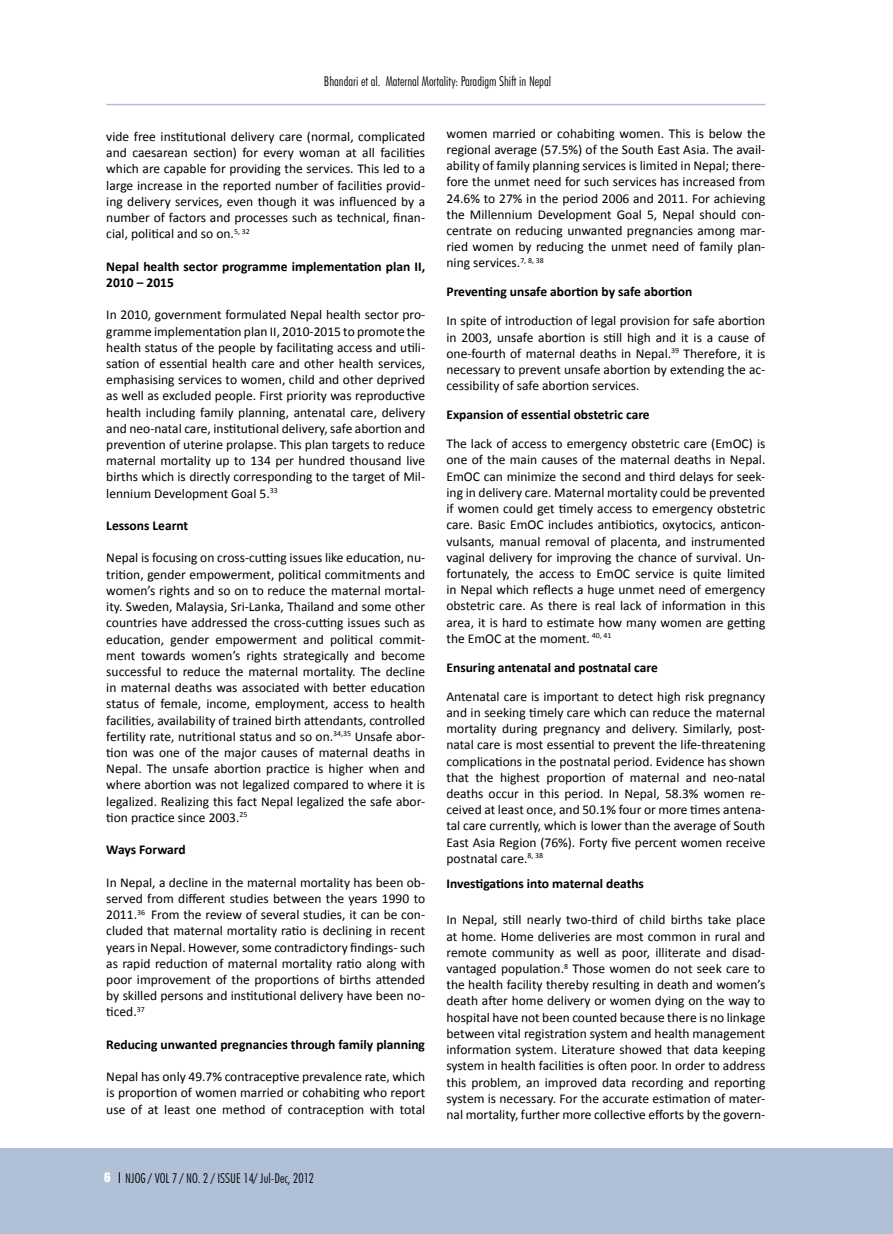
<style>
.page{position:relative;width:893px;height:1234px;background:#fff}
.page>*{position:absolute;margin:0;border:0;box-sizing:border-box;transform-origin:0 0}
.t1{font:13.5px/16.2px "Calibri";color:#000;text-align:justify}
.t2{font:700 13.5px/16.2px "Calibri";color:#000}
.t3{font:300 condensed 13.5px "Futura BT";color:#000}
.s1{font-stretch:normal;font-size:16.5px;color:#00669b}
.s2{font-family:"Impact";font-weight:400;font-stretch:normal;font-size:12px;color:#fff}
</style>
<div class="page">
<div style="left:0;top:1148px;width:893px;height:85px;background:#b0c0d7"></div>
<hr style="left:106px;top:104px;width:659px;height:1px;background:#b0c0d7">
<p class="t3" style="left:324px;top:73px;width:229px">Bhandari et al. Maternal Mortality: Paradigm Shift in Nepal</p>
<p class="t1" style="left:106px;top:128px;width:320px">vide free institutional delivery care (normal, complicated and caesarean section) for every woman at all facilities which are capable for providing the services. This led to a large increase in the reported number of facilities provid&shy;ing delivery services, even though it was influenced by a number of factors and processes such as technical, finan&shy;cial, political and so on.<sup>5,</sup> <sup>32</sup></p>
<p class="t2" style="left:106px;top:258px;width:320px">Nepal health sector programme implementation plan II,<br>2010 – 2015</p>
<p class="t1" style="left:106px;top:307px;width:320px">In 2010, government formulated Nepal health sector pro&shy;gramme implementation plan II, 2010-2015 to promote the health status of the people by facilitating access and utili&shy;sation of essential health care and other health services, emphasising services to women, child and other deprived as well as excluded people. First priority was reproductive health including family planning, antenatal care, delivery and neo-natal care, institutional delivery, safe abortion and prevention of uterine prolapse. This plan targets to reduce maternal mortality up to 134 per hundred thousand live births which is directly corresponding to the target of Mil&shy;lennium Development Goal 5.<sup>33</sup></p>
<p class="t2" style="left:106px;top:517px;width:83px">Lessons Learnt</p>
<p class="t1" style="left:106px;top:550px;width:320px">Nepal is focusing on cross-cutting issues like education, nu&shy;trition, gender empowerment, political commitments and women’s rights and so on to reduce the maternal mortal&shy;ity. Sweden, Malaysia, Sri-Lanka, Thailand and some other countries have addressed the cross-cutting issues such as education, gender empowerment and political commit&shy;ment towards women’s rights strategically and become successful to reduce the maternal mortality. The decline in maternal deaths was associated with better education status of female, income, employment, access to health facilities, availability of trained birth attendants, controlled fertility rate, nutritional status and so on.<sup>34,35</sup> Unsafe abor&shy;tion was one of the major causes of maternal deaths in Nepal. The unsafe abortion practice is higher when and where abortion was not legalized compared to where it is legalized. Realizing this fact Nepal legalized the safe abor&shy;tion practice since 2003.<sup>25</sup></p>
<p class="t2" style="left:106px;top:841px;width:81px">Ways Forward</p>
<p class="t1" style="left:106px;top:874px;width:320px">In Nepal, a decline in the maternal mortality has been ob&shy;served from different studies between the years 1990 to 2011.<sup>36</sup> From the review of several studies, it can be con&shy;cluded that maternal mortality ratio is declining in recent years in Nepal. However, some contradictory findings- such as rapid reduction of maternal mortality ratio along with poor improvement of the proportions of births attended by skilled persons and institutional delivery have been no&shy;ticed.<sup>37</sup></p>
<p class="t2" style="left:106px;top:1035px;width:320px">Reducing unwanted pregnancies through family planning</p>
<p class="t1" style="left:106px;top:1068px;width:320px">Nepal has only 49.7% contraceptive prevalence rate, which is proportion of women married or cohabiting who report use of at least one method of contraception with total</p>
<p class="t3" style="left:104px;top:1169px;width:212px"><span class="s1">6</span><span class="s2">6</span> NJOG / VOL 7 / NO. 2 / ISSUE 14/ Jul-Dec, 2012</p>
<p class="t1" style="left:446px;top:125px;width:320px">women married or cohabiting women. This is below the regional average (57.5%) of the South East Asia. The avail&shy;ability of family planning services is limited in Nepal; there&shy;fore the unmet need for such services has increased from 24.6% to 27% in the period 2006 and 2011. For achieving the Millennium Development Goal 5, Nepal should con&shy;centrate on reducing unwanted pregnancies among mar&shy;ried women by reducing the unmet need of family plan&shy;ning services.<sup>7,</sup> <sup>8,</sup> <sup>38</sup></p>
<p class="t2" style="left:446px;top:284px;width:247px">Preventing unsafe abortion by safe abortion</p>
<p class="t1" style="left:446px;top:313px;width:320px">In spite of introduction of legal provision for safe abortion in 2003, unsafe abortion is still high and it is a cause of one-fourth of maternal deaths in Nepal.<sup>39</sup> Therefore, it is necessary to prevent unsafe abortion by extending the ac&shy;cessibility of safe abortion services.</p>
<p class="t2" style="left:446px;top:406px;width:205px">Expansion of essential obstetric care</p>
<p class="t1" style="left:446px;top:435px;width:320px">The lack of access to emergency obstetric care (EmOC) is one of the main causes of the maternal deaths in Nepal.<br>EmOC can minimize the second and third delays for seek&shy;ing in delivery care. Maternal mortality could be prevented if women could get timely access to emergency obstetric care. Basic EmOC includes antibiotics, oxytocics, anticon&shy;vulsants, manual removal of placenta, and instrumented vaginal delivery for improving the chance of survival. Un&shy;fortunately, the access to EmOC service is quite limited in Nepal which reflects a huge unmet need of emergency obstetric care. As there is real lack of information in this area, it is hard to estimate how many women are getting the EmOC at the moment. <sup>40,</sup> <sup>41</sup></p>
<p class="t2" style="left:446px;top:659px;width:213px">Ensuring antenatal and postnatal care</p>
<p class="t1" style="left:446px;top:688px;width:320px">Antenatal care is important to detect high risk pregnancy and in seeking timely care which can reduce the maternal mortality during pregnancy and delivery. Similarly, post&shy;natal care is most essential to prevent the life-threatening complications in the postnatal period. Evidence has shown that the highest proportion of maternal and neo-natal deaths occur in this period. In Nepal, 58.3% women re&shy;ceived at least once, and 50.1% four or more times antena&shy;tal care currently, which is lower than the average of South East Asia Region (76%). Forty five percent women receive postnatal care.<sup>8,</sup> <sup>38</sup></p>
<p class="t2" style="left:446px;top:874px;width:199px">Investigations into maternal deaths</p>
<p class="t1" style="left:446px;top:911px;width:320px">In Nepal, still nearly two-third of child births take place at home. Home deliveries are most common in rural and remote community as well as poor, illiterate and disad&shy;vantaged population.<sup>8</sup> Those women do not seek care to the health facility thereby resulting in death and women’s death after home delivery or women dying on the way to hospital have not been counted because there is no linkage between vital registration system and health management information system. Literature showed that data keeping system in health facilities is often poor. In order to address this problem, an improved data recording and reporting system is necessary. For the accurate estimation of mater&shy;nal mortality, further more collective efforts by the govern-</p>
</div>
